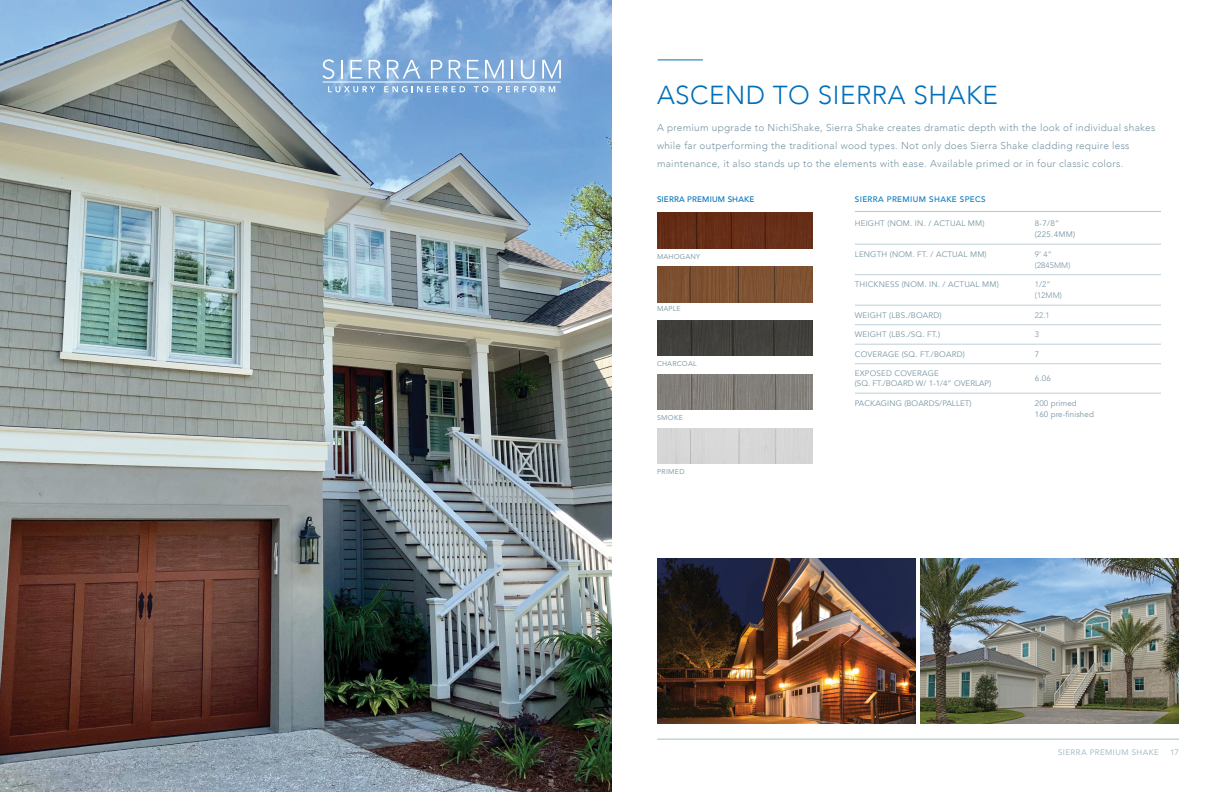
<style>
.page{position:relative;width:1224px;height:792px;background:#fff}
.page>*{position:absolute;margin:0;border:0;box-sizing:border-box;transform-origin:0 0}
.t1{font:300 26px "Avenir";letter-spacing:.02em;color:#006fba}
.t2{font:300 10px/18px "Avenir";letter-spacing:.03em;color:#7895a4}
.t3{font:8px/11px "Avenir";letter-spacing:.02em;color:#7895a4}
.t4{font:8px "Avenir";color:#7895a4}
.t5{font:300 8px/11px "Avenir";letter-spacing:.01em;color:#7895a4}
.t6{font:500 8px "Avenir";letter-spacing:.05em;color:#0078bf}
.t7{font:8px "Avenir";letter-spacing:.05em;color:#a7bcc7}
.t8{font:500 8px "Avenir";letter-spacing:.02em;color:#006fba}
.t9{font:7px "Avenir";letter-spacing:.025em;color:#839eac}
</style>
<div class="page">
<hr style="left:657px;top:739px;width:522px;height:1px;background:#a7bcc7">
<img style="left:0;top:0;width:612px;height:792px">
<img style="left:657px;top:267px;width:156px;height:35px">
<div style="left:657px;top:320px;width:156px;height:36px;background:#41403c"></div>
<img style="left:657px;top:374px;width:156px;height:36px">
<div style="left:657px;top:428px;width:156px;height:36px;background:#d7d7d7"></div>
<hr style="left:658px;top:59px;width:45px;height:1px;background:#006fba">
<img style="left:921px;top:558px;width:258px;height:166px">
<img style="left:657px;top:558px;width:258px;height:166px">
<div style="left:657px;top:213px;width:156px;height:35px;background:#662e17"></div>
<hr style="left:855px;top:211px;width:306px;height:1px;background:#b3c6d0">
<hr style="left:855px;top:244px;width:306px;height:1px;background:#c0d0d8">
<hr style="left:855px;top:275px;width:306px;height:1px;background:#c0d0d8">
<hr style="left:855px;top:305px;width:306px;height:1px;background:#c0d0d8">
<hr style="left:855px;top:325px;width:306px;height:1px;background:#c0d0d8">
<hr style="left:855px;top:344px;width:306px;height:1px;background:#c0d0d8">
<hr style="left:855px;top:364px;width:306px;height:1px;background:#c0d0d8">
<hr style="left:855px;top:393px;width:306px;height:1px;background:#c0d0d8">
<svg style="left:328px;top:86px;width:47px;height:6px"></svg>
<svg style="left:384px;top:86px;width:81px;height:6px"></svg>
<svg style="left:474px;top:86px;width:14px;height:6px"></svg>
<svg style="left:498px;top:86px;width:57px;height:6px"></svg>
<hr style="left:323px;top:82px;width:238px;height:1px;background:#fff">
<svg style="left:449px;top:60px;width:12px;height:19px"></svg>
<svg style="left:467px;top:60px;width:12px;height:19px"></svg>
<svg style="left:485px;top:60px;width:19px;height:19px"></svg>
<svg style="left:511px;top:60px;width:2px;height:19px"></svg>
<svg style="left:521px;top:60px;width:14px;height:19px"></svg>
<svg style="left:542px;top:60px;width:19px;height:19px"></svg>
<svg style="left:431px;top:60px;width:11px;height:19px"></svg>
<svg style="left:322px;top:59px;width:12px;height:20px"></svg>
<svg style="left:341px;top:60px;width:2px;height:19px"></svg>
<svg style="left:350px;top:60px;width:12px;height:19px"></svg>
<svg style="left:369px;top:60px;width:12px;height:19px"></svg>
<svg style="left:387px;top:60px;width:33px;height:19px"></svg>
<h1 class="t1" style="left:657px;top:80px;width:342px">ASCEND TO SIERRA SHAKE</h1>
<p class="t2" style="left:657px;top:119px;width:500px">A premium upgrade to NichiShake, Sierra Shake creates dramatic depth with the look of individual shakes while far outperforming the traditional wood types. Not only does Sierra Shake cladding require less maintenance, it also stands up to the elements with ease. Available primed or in four classic colors.</p>
<p class="t8" style="left:657px;top:193px;width:99px">SIERRA PREMIUM SHAKE</p>
<p class="t9" style="left:657px;top:251px;width:45px">MAHOGANY</p>
<p class="t9" style="left:657px;top:303px;width:25px">MAPLE</p>
<p class="t9" style="left:657px;top:358px;width:41px">CHARCOAL</p>
<p class="t9" style="left:657px;top:412px;width:28px">SMOKE</p>
<p class="t9" style="left:657px;top:466px;width:29px">PRIMED</p>
<p class="t6" style="left:855px;top:193px;width:132px">SIERRA PREMIUM SHAKE SPECS</p>
<p class="t3" style="left:855px;top:218px;width:131px">HEIGHT (NOM. IN. / ACTUAL MM)</p>
<p class="t3" style="left:1035px;top:218px;width:42px">8-7/8” (225.4MM)</p>
<p class="t3" style="left:855px;top:249px;width:133px">LENGTH (NOM. FT. / ACTUAL MM)</p>
<p class="t5" style="left:1035px;top:248px;width:37px">9’ 4” (2845MM)</p>
<p class="t3" style="left:855px;top:279px;width:145px">THICKNESS (NOM. IN. / ACTUAL MM)</p>
<p class="t5" style="left:1035px;top:279px;width:29px">1/2” (12MM)</p>
<p class="t3" style="left:855px;top:310px;width:88px">WEIGHT (LBS./BOARD)</p>
<p class="t5" style="left:1035px;top:309px;width:16px">22.1</p>
<p class="t3" style="left:855px;top:329px;width:87px">WEIGHT (LBS./SQ. FT.)</p>
<p class="t5" style="left:1035px;top:329px;width:6px">3</p>
<p class="t3" style="left:855px;top:349px;width:111px">COVERAGE (SQ. FT./BOARD)</p>
<p class="t3" style="left:1035px;top:349px;width:6px">7</p>
<p class="t3" style="left:855px;top:368px;width:85px">EXPOSED COVERAGE</p>
<p class="t3" style="left:1035px;top:373px;width:18px">6.06</p>
<p class="t4" style="left:855px;top:379px;width:138px">(SQ. FT./BOARD W/ 1-1/4” OVERLAP)</p>
<p class="t3" style="left:855px;top:398px;width:118px">PACKAGING (BOARDS/PALLET)</p>
<p class="t3" style="left:1035px;top:398px;width:61px">200 primed<br>160 pre-finished</p>
<p class="t7" style="left:1058px;top:746px;width:11px">SIERRA</p>
<p class="t7" style="left:1090px;top:746px;width:12px">PREMIUM</p>
<p class="t7" style="left:1132px;top:746px;width:12px">SHAKE</p>
<p class="t7" style="left:1170px;top:746px;width:10px">17</p>
</div>
